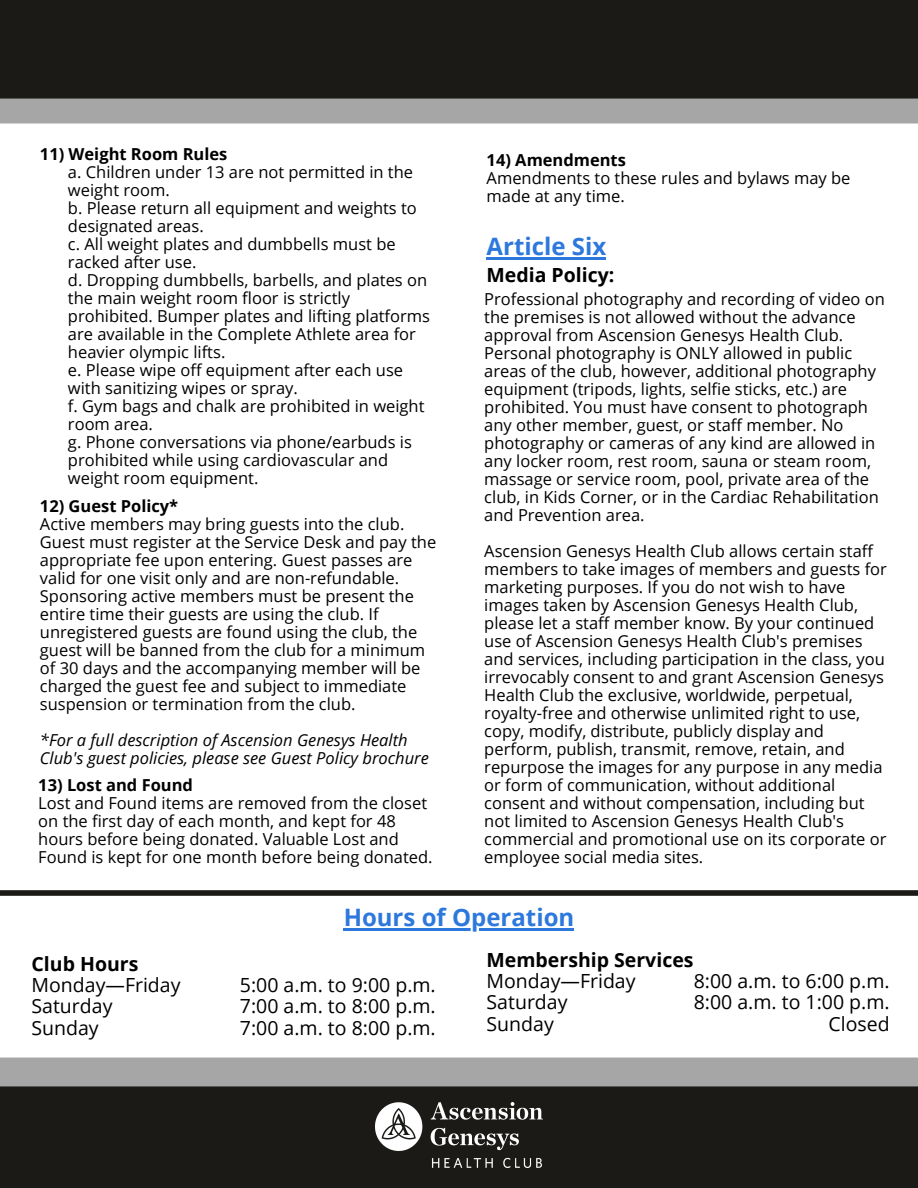
<style>
.page{position:relative;width:918px;height:1188px;background:#fff}
.page>*{position:absolute;margin:0;border:0;box-sizing:border-box;transform-origin:0 0}
.t1{font:700 24px "Open Sans";color:#2d78dd}
.t2{font:19.5px "Open Sans";color:#000}
.t3{font:700 19.5px "Open Sans";color:#000}
.t4{font:16.5px/18px "Open Sans";color:#000}
.t5{font:italic 16.5px/18px "Open Sans";color:#000}
.t6{font:700 16.5px "Open Sans";color:#000}
</style>
<div class="page">
<div style="left:0;top:0;width:918px;height:124px;background:#a6a6a6"></div>
<div style="left:0;top:0;width:918px;height:99px;background:#1c1a17"></div>
<div style="left:0;top:1058px;width:918px;height:130px;background:#a6a6a6"></div>
<div style="left:0;top:1086px;width:918px;height:102px;background:#1c1a17"></div>
<hr style="left:487px;top:257px;width:119px;height:2px;background:#2d78dd">
<div style="left:0;top:890px;width:918px;height:6px;background:#1c1a17"></div>
<hr style="left:344px;top:928px;width:230px;height:3px;background:#2d78dd">
<img style="left:375px;top:1103px;width:168px;height:64px">
<p class="t6" style="left:40px;top:143px;width:189px">11) Weight Room Rules</p>
<p class="t4" style="left:68px;top:163px;width:347px">a. Children under 13 are not permitted in the weight room.</p>
<p class="t4" style="left:68px;top:199px;width:350px">b. Please return all equipment and weights to designated areas.</p>
<p class="t4" style="left:68px;top:235px;width:329px">c. All weight plates and dumbbells must be racked after use.</p>
<p class="t4" style="left:68px;top:271px;width:364px">d. Dropping dumbbells, barbells, and plates on the main weight room floor is strictly prohibited. Bumper plates and lifting platforms are available in the Complete Athlete area for heavier olympic lifts.</p>
<p class="t4" style="left:68px;top:361px;width:337px">e. Please wipe off equipment after each use with sanitizing wipes or spray.</p>
<p class="t4" style="left:68px;top:397px;width:358px">f. Gym bags and chalk are prohibited in weight room area.</p>
<p class="t4" style="left:68px;top:433px;width:345px">g. Phone conversations via phone/earbuds is prohibited while using cardiovascular and weight room equipment.</p>
<p class="t6" style="left:40px;top:494px;width:140px">12) Guest Policy*</p>
<p class="t4" style="left:40px;top:515px;width:398px">Active members may bring guests into the club.<br>Guest must register at the Service Desk and pay the appropriate fee upon entering. Guest passes are valid for one visit only and are non-refundable.<br>Sponsoring active members must be present the entire time their guests are using the club. If unregistered guests are found using the club, the guest will be banned from the club for a minimum of 30 days and the accompanying member will be charged the guest fee and subject to immediate suspension or termination from the club.</p>
<p class="t5" style="left:40px;top:731px;width:390px">*For a full description of Ascension Genesys Health<br>Club's guest policies, please see Guest Policy brochure</p>
<p class="t6" style="left:38px;top:774px;width:156px">13) Lost and Found</p>
<p class="t4" style="left:38px;top:794px;width:396px">Lost and Found items are removed from the closet on the first day of each month, and kept for 48 hours before being donated. Valuable Lost and Found is kept for one month before being donated.</p>
<p class="t6" style="left:487px;top:148px;width:141px">14) Amendments</p>
<p class="t4" style="left:487px;top:169px;width:365px">Amendments to these rules and bylaws may be made at any time.</p>
<p class="t1" style="left:487px;top:229px;width:121px">Article Six</p>
<p class="t3" style="left:487px;top:261px;width:129px">Media Policy:</p>
<p class="t4" style="left:484px;top:290px;width:402px">Professional photography and recording of video on the premises is not allowed without the advance approval from Ascension Genesys Health Club.<br>Personal photography is ONLY allowed in public areas of the club, however, additional photography equipment (tripods, lights, selfie sticks, etc.) are prohibited. You must have consent to photograph any other member, guest, or staff member. No photography or cameras of any kind are allowed in any locker room, rest room, sauna or steam room, massage or service room, pool, private area of the club, in Kids Corner, or in the Cardiac Rehabilitation and Prevention area.</p>
<p class="t4" style="left:484px;top:542px;width:404px">Ascension Genesys Health Club allows certain staff members to take images of members and guests for marketing purposes. If you do not wish to have images taken by Ascension Genesys Health Club, please let a staff member know. By your continued use of Ascension Genesys Health Club's premises and services, including participation in the class, you irrevocably consent to and grant Ascension Genesys Health Club the exclusive, worldwide, perpetual, royalty-free and otherwise unlimited right to use, copy, modify, distribute, publicly display and perform, publish, transmit, remove, retain, and repurpose the images for any purpose in any media or form of communication, without additional consent and without compensation, including but not limited to Ascension Genesys Health Club's commercial and promotional use on its corporate or employee social media sites.</p>
<p class="t3" style="left:32px;top:950px;width:108px">Club Hours</p>
<p class="t2" style="left:32px;top:971px;width:150px">Monday—Friday</p>
<p class="t2" style="left:32px;top:993px;width:82px">Saturday</p>
<p class="t2" style="left:32px;top:1014px;width:69px">Sunday</p>
<p class="t1" style="left:344px;top:900px;width:232px">Hours of Operation</p>
<p class="t3" style="left:487px;top:946px;width:208px">Membership Services</p>
<p class="t2" style="left:487px;top:967px;width:150px">Monday—Friday</p>
<p class="t2" style="left:487px;top:989px;width:82px">Saturday</p>
<p class="t2" style="left:487px;top:1010px;width:69px">Sunday</p>
<p class="t2" style="left:694px;top:967px;width:197px">8:00 a.m. to 6:00 p.m.</p>
<p class="t2" style="left:694px;top:989px;width:197px">8:00 a.m. to 1:00 p.m.</p>
<p class="t2" style="left:829px;top:1010px;width:63px">Closed</p>
<p class="t2" style="left:240px;top:971px;width:197px">5:00 a.m. to 9:00 p.m.</p>
<p class="t2" style="left:240px;top:993px;width:197px">7:00 a.m. to 8:00 p.m.</p>
<p class="t2" style="left:240px;top:1014px;width:197px">7:00 a.m. to 8:00 p.m.</p>
</div>
